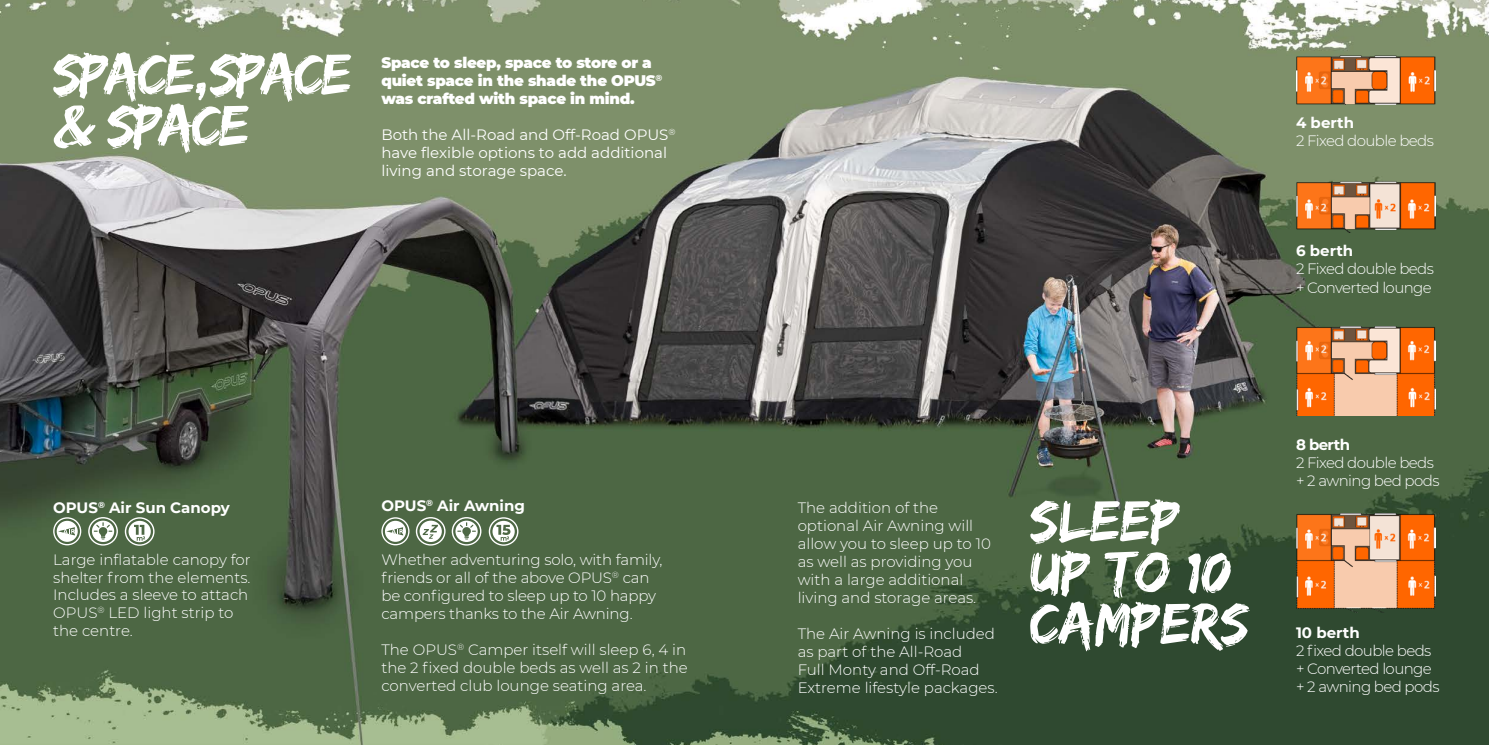
<style>
.page{position:relative;width:1489px;height:745px;background:#fff}
.page>*{position:absolute;margin:0;border:0;box-sizing:border-box;transform-origin:0 0}
.t1{font:60px/51.2px "Edo SZ";color:#fff}
.t2{font:60px/51.2px "Edo SZ";letter-spacing:-.05em;color:#fff}
.t3{font:300 15px/18px "Montserrat";letter-spacing:-.01em;color:#fff}
.t4{font:300 15px/18px "Montserrat";letter-spacing:-.04em;color:#fff}
.t5{font:15px/18px "Montserrat";color:#fff}
.t6{font:900 15px/18px "Montserrat";letter-spacing:-.015em;color:#fff}
.t7{font:700 15px "Montserrat";color:#fff}
</style>
<div class="page">
<img style="left:0;top:0;width:1488px;height:744px">
<img style="left:1295px;top:54px;width:140px;height:51px">
<img style="left:1295px;top:326px;width:140px;height:89px">
<img style="left:1295px;top:179px;width:140px;height:54px">
<img style="left:1295px;top:513px;width:140px;height:99px">
<svg style="left:381px;top:517px;width:28px;height:28px"></svg>
<svg style="left:53px;top:517px;width:28px;height:28px"></svg>
<svg style="left:451px;top:516px;width:30px;height:29px"></svg>
<svg style="left:88px;top:516px;width:30px;height:29px"></svg>
<svg style="left:416px;top:516px;width:29px;height:29px"></svg>
<svg style="left:125px;top:517px;width:29px;height:28px"></svg>
<svg style="left:488px;top:517px;width:30px;height:28px"></svg>
<h1 class="t2" style="left:53px;top:47px;width:300px">SPACE,SPACE &amp; SPACE</h1>
<p class="t6" style="left:381px;top:52px;width:282px">Space to sleep, space to store or a quiet space in the shade the OPUS<sup>® </sup>was crafted with space in mind.</p>
<p class="t5" style="left:381px;top:125px;width:296px">Both the All-Road and Off-Road OPUS<sup>® </sup>have flexible options to add additional living and storage space.</p>
<p class="t7" style="left:53px;top:496px;width:178px">OPUS<sup>®</sup> Air Sun Canopy</p>
<p class="t3" style="left:53px;top:550px;width:199px;line-height:17.6px">Large inflatable canopy for shelter from the elements.<br>Includes a sleeve to attach<br>OPUS<sup>®</sup> LED light strip to the centre.</p>
<p class="t7" style="left:381px;top:494px;width:145px">OPUS<sup>®</sup> Air Awning</p>
<p class="t3" style="left:381px;top:549px;width:283px">Whether adventuring solo, with family, friends or all of the above OPUS<sup>®</sup> can be configured to sleep up to 10 happy campers thanks to the Air Awning.</p>
<p class="t3" style="left:381px;top:639px;width:308px;text-align:justify">The OPUS<sup>®</sup> Camper itself will sleep 6, 4 in the 2 fixed double beds as well as 2 in the converted club lounge seating area.</p>
<p class="t7" style="left:1295px;top:112px;width:59px">4 berth</p>
<p class="t4" style="left:1295px;top:131px;width:139px">2 Fixed double beds</p>
<p class="t7" style="left:1295px;top:240px;width:59px">6 berth</p>
<p class="t4" style="left:1295px;top:259px;width:139px">2 Fixed double beds + Converted lounge</p>
<p class="t3" style="left:797px;top:497px;width:195px">The addition of the optional Air Awning will allow you to sleep up to 10 as well as providing you with a large additional living and storage areas.</p>
<p class="t3" style="left:797px;top:623px;width:202px">The Air Awning is included as part of the All-Road<br>Full Monty and Off-Road<br>Extreme lifestyle packages.</p>
<h1 class="t1" style="left:1029px;top:493px;width:221px">SLEEP<br>UP TO 10<br>CAMPERS</h1>
<p class="t7" style="left:1295px;top:433px;width:55px">8 berth</p>
<p class="t4" style="left:1295px;top:452px;width:145px">2 Fixed double beds + 2 awning bed pods</p>
<p class="t7" style="left:1295px;top:621px;width:65px">10 berth</p>
<p class="t4" style="left:1295px;top:640px;width:145px">2 fixed double beds + Converted lounge + 2 awning bed pods</p>
</div>
